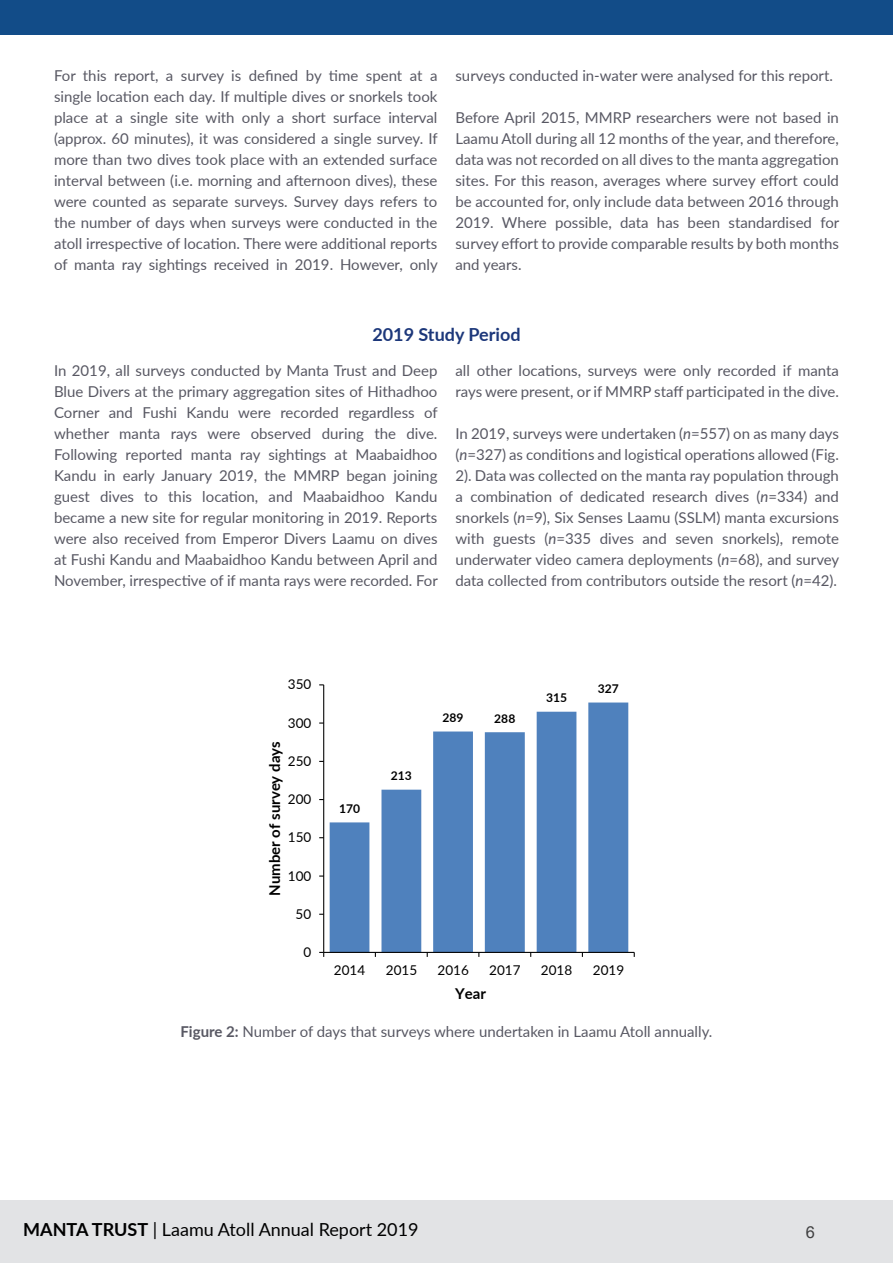
<style>
.page{position:relative;width:893px;height:1263px;background:#fff}
.page>*{position:absolute;margin:0;border:0;box-sizing:border-box;transform-origin:0 0}
.t1{font:18px "Lato";color:#000}
.Body_Text{font:700 18px "Lato";color:#1c377a}
.t2{font:16.5px "Arial";color:#404041}
.t3{font:15px/21px "Lato";color:#585863;text-align:justify}
.t4{font:700 15px "Lato";color:#000}
.t5{font:13.5px "Lato";letter-spacing:.005em;color:#000}
.t6{font:700 12px "Lato";color:#000}
.s1{font-style:italic}
.s2{font-weight:700}
</style>
<div class="page">
<div style="left:0;top:1200px;width:893px;height:63px;background:#e2e3e5"></div>
<div style="left:0;top:0;width:893px;height:35px;background:#124c88"></div>
<svg style="left:330px;top:702px;width:298px;height:250px;fill:#4f81bd"></svg>
<hr style="left:323px;top:685px;width:1px;height:267px;background:#000">
<hr style="left:324px;top:952px;width:310px;height:1px;background:#000">
<p class="t3" style="left:54px;top:64px;width:385px">For this report, a survey is defined by time spent at a single location each day. If multiple dives or snorkels took place at a single site with only a short surface interval (approx. 60 minutes), it was considered a single survey. If more than two dives took place with an extended surface interval between (i.e. morning and afternoon dives), these were counted as separate surveys. Survey days refers to the number of days when surveys were conducted in the atoll irrespective of location. There were additional reports of manta ray sightings received in 2019. However, only</p>
<p class="t3" style="left:455px;top:64px;width:379px">surveys conducted in-water were analysed for this report.</p>
<p class="t3" style="left:455px;top:106px;width:385px">Before April 2015, MMRP researchers were not based in Laamu Atoll during all 12 months of the year, and therefore, data was not recorded on all dives to the manta aggregation sites. For this reason, averages where survey effort could be accounted for, only include data between 2016 through 2019. Where possible, data has been standardised for survey effort to provide comparable results by both months and years.</p>
<p class="Body_Text" style="left:372px;top:321px;width:150px">2019 Study Period</p>
<p class="t3" style="left:54px;top:359px;width:385px">In 2019, all surveys conducted by Manta Trust and Deep Blue Divers at the primary aggregation sites of Hithadhoo Corner and Fushi Kandu were recorded regardless of whether manta rays were observed during the dive.<br>Following reported manta ray sightings at Maabaidhoo Kandu in early January 2019, the MMRP began joining guest dives to this location, and Maabaidhoo Kandu became a new site for regular monitoring in 2019. Reports were also received from Emperor Divers Laamu on dives at Fushi Kandu and Maabaidhoo Kandu between April and November, irrespective of if manta rays were recorded. For</p>
<p class="t3" style="left:455px;top:359px;width:385px">all other locations, surveys were only recorded if manta rays were present, or if MMRP staff participated in the dive.</p>
<p class="t3" style="left:455px;top:422px;width:385px">In 2019, surveys were undertaken (<span class="s1">n</span>=557) on as many days (<span class="s1">n</span>=327) as conditions and logistical operations allowed (Fig.<br>2). Data was collected on the manta ray population through a combination of dedicated research dives (<span class="s1">n</span>=334) and snorkels (<span class="s1">n</span>=9), Six Senses Laamu (SSLM) manta excursions with guests (<span class="s1">n</span>=335 dives and seven snorkels), remote underwater video camera deployments (<span class="s1">n</span>=68), and survey data collected from contributors outside the resort (<span class="s1">n</span>=42).</p>
<p class="t5" style="left:288px;top:675px;width:25px">350</p>
<p class="t5" style="left:288px;top:713px;width:25px">300</p>
<p class="t4" style="left:263px;top:896px;width:156px;rotate:-90deg">Number of survey days</p>
<p class="t5" style="left:288px;top:751px;width:25px">250</p>
<p class="t5" style="left:288px;top:789px;width:25px">200</p>
<p class="t5" style="left:288px;top:828px;width:25px">150</p>
<p class="t5" style="left:288px;top:866px;width:25px">100</p>
<p class="t5" style="left:296px;top:904px;width:17px">50</p>
<p class="t5" style="left:303px;top:942px;width:9px">0</p>
<p class="t6" style="left:339px;top:800px;width:23px">170</p>
<p class="t6" style="left:391px;top:767px;width:23px">213</p>
<p class="t6" style="left:443px;top:709px;width:23px">289</p>
<p class="t6" style="left:494px;top:710px;width:23px">288</p>
<p class="t6" style="left:546px;top:689px;width:23px">315</p>
<p class="t6" style="left:598px;top:680px;width:23px">327</p>
<p class="t5" style="left:334px;top:960px;width:33px">2014</p>
<p class="t5" style="left:386px;top:960px;width:33px">2015</p>
<p class="t5" style="left:437px;top:960px;width:33px">2016</p>
<p class="t5" style="left:489px;top:960px;width:33px">2017</p>
<p class="t5" style="left:541px;top:960px;width:33px">2018</p>
<p class="t5" style="left:593px;top:960px;width:33px">2019</p>
<p class="t4" style="left:455px;top:982px;width:32px">Year</p>
<p class="t3" style="left:180px;top:1020px;width:533px"><span class="s2">Figure 2:</span> Number of days that surveys where undertaken in Laamu Atoll annually.</p>
<p class="t1" style="left:23px;top:1217px;width:397px"><span class="s2">MANTA TRUST</span> | Laamu Atoll Annual Report 2019</p>
<p class="t2" style="left:806px;top:1221px;width:11px">6</p>
</div>
